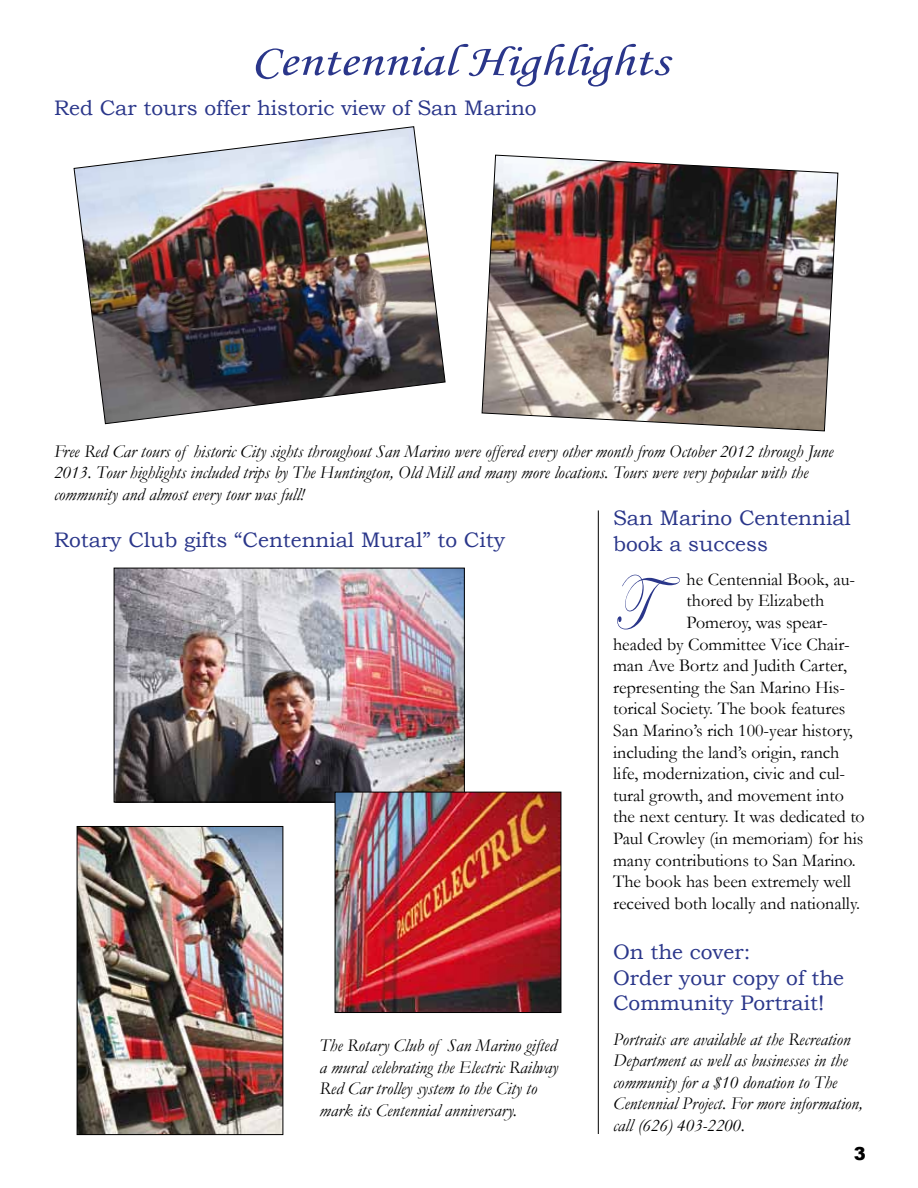
<style>
.page{position:relative;width:918px;height:1188px;background:#fff}
.page>*{position:absolute;margin:0;border:0;box-sizing:border-box;transform-origin:0 0}
.t1{font:79.2px "Edwardian Script ITC";color:#2a368a;scale:.68 1}
.t2{font:45px "Monotype Corsiva";color:#2a368a;scale:1.2 1}
.t3{font:21px/25.2px "Bookman Old Style";color:#2a368a}
.t4{font:italic 18px/21.6px "Garamond";color:#000}
.t5{font:18px "Garamond";color:#000}
.t6{font:900 18px "Arial";color:#000}
</style>
<div class="page">
<hr style="left:598px;top:510px;width:1px;height:624px;background:#000">
<img style="left:73px;top:126px;width:373px;height:299px">
<img style="left:481px;top:154px;width:358px;height:278px">
<img style="left:116px;top:570px;width:347px;height:230px">
<div style="left:114px;top:568px;width:351px;height:234px;border:1px solid #000"></div>
<img style="left:79px;top:828px;width:202px;height:305px">
<div style="left:77px;top:826px;width:206px;height:309px;border:1px solid #000"></div>
<img style="left:337px;top:794px;width:222px;height:217px">
<div style="left:335px;top:792px;width:226px;height:221px;border:1px solid #000"></div>
<h2 class="t2" style="left:251px;top:34px;width:350px">Centennial Highlights</h2>
<p class="t3" style="left:54px;top:95px;width:484px">Red Car tours offer historic view of San Marino</p>
<p class="t4" style="left:54px;top:440px;width:781px">Free Red Car tours of historic City sights throughout San Marino were offered every other month from October 2012 through June<br>2013. Tour highlights included trips by The Huntington, Old Mill and many more locations. Tours were very popular with the community and almost every tour was full!</p>
<p class="t3" style="left:54px;top:527px;width:453px">Rotary Club gifts “Centennial Mural” to City</p>
<p class="t4" style="left:320px;top:1034px;width:240px">The Rotary Club of San Marino gifted a mural celebrating the Electric Railway Red Car trolley system to the City to mark its Centennial anniversary.</p>
<p class="t3" style="left:613px;top:506px;width:239px">San Marino Centennial book a success</p>
<p class="t5" style="left:687px;top:568px;width:170px">he Centennial Book, au-</p>
<p class="t5" style="left:687px;top:590px;width:139px">thored by Elizabeth</p>
<p class="t5" style="left:687px;top:612px;width:143px">Pomeroy, was spear-</p>
<p class="t5" style="left:613px;top:633px;width:238px">headed by Committee Vice Chair-</p>
<p class="t5" style="left:613px;top:655px;width:235px">man Ave Bortz and Judith Carter,</p>
<p class="t5" style="left:613px;top:676px;width:234px">representing the San Marino His-</p>
<p class="t5" style="left:613px;top:698px;width:234px">torical Society. The book features</p>
<p class="t5" style="left:613px;top:720px;width:241px">San Marino’s rich 100-year history,</p>
<p class="t5" style="left:613px;top:741px;width:228px">including the land’s origin, ranch</p>
<p class="t5" style="left:613px;top:763px;width:234px">life, modernization, civic and cul-</p>
<p class="t5" style="left:613px;top:784px;width:232px">tural growth, and movement into</p>
<p class="t5" style="left:613px;top:806px;width:253px">the next century. It was dedicated to</p>
<p class="t5" style="left:613px;top:828px;width:252px">Paul Crowley (in memoriam) for his</p>
<p class="t5" style="left:613px;top:849px;width:244px">many contributions to San Marino.</p>
<p class="t5" style="left:613px;top:871px;width:239px">The book has been extremely well</p>
<p class="t5" style="left:613px;top:892px;width:248px">received both locally and nationally.</p>
<h1 class="t1" style="left:613px;top:560px;width:48px">T</h1>
<p class="t3" style="left:613px;top:940px;width:233px">On the cover:<br>Order your copy of the<br>Community Portrait!</p>
<p class="t4" style="left:613px;top:1028px;width:251px">Portraits are available at the Recreation Department as well as businesses in the community for a $10 donation to The Centennial Project. For more information, call (626) 403-2200.</p>
<p class="t6" style="left:854px;top:1141px;width:14px">3</p>
</div>
